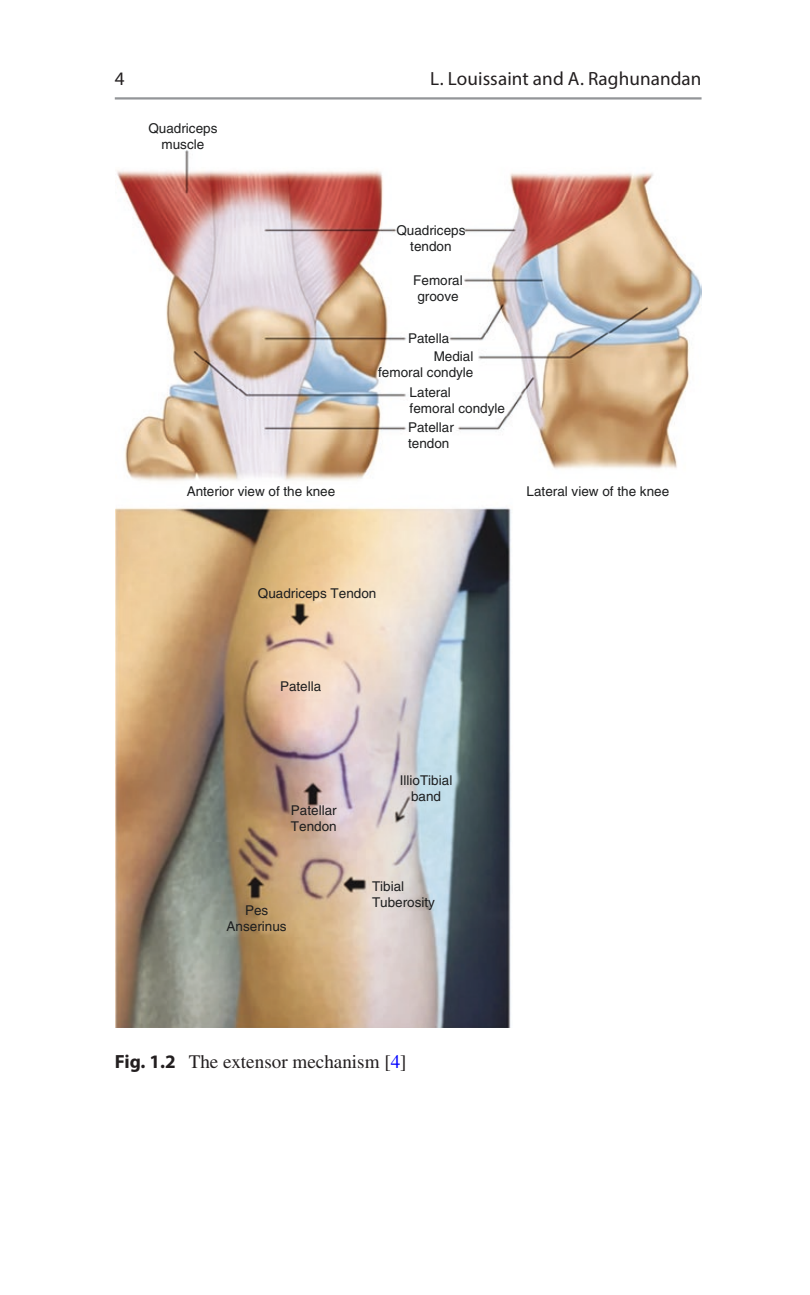
<style>
.page{position:relative;width:810px;height:1295px;background:#fff}
.page>*{position:absolute;margin:0;border:0;box-sizing:border-box;transform-origin:0 0}
.t1{font:19.12px "Times LT Std";color:#231f20}
.t2{font:19.12px "Myriad Pro";letter-spacing:.005em;color:#231f20}
.t3{font:13.5px/16.2px "Helvetica 2";color:#1d1e1f;text-align:center}
.s1{font-family:"Myriad Pro";font-weight:700}
.s2{color:#00f}
</style>
<div class="page">
<img style="left:115px;top:150px;width:586px;height:878px">
<hr style="left:115px;top:97px;width:587px;height:3px;background:#939598">
<h1 class="t2" style="left:115px;top:66px;width:11px">4</h1>
<p class="t3" style="left:148px;top:120px;width:71px">Quadriceps muscle</p>
<h1 class="t2" style="left:430px;top:66px;width:273px">L. Louissaint and A. Raghunandan</h1>
<p class="t3" style="left:396px;top:222px;width:71px">Quadriceps tendon</p>
<p class="t3" style="left:413px;top:272px;width:51px">Femoral groove</p>
<p class="t3" style="left:434px;top:330px;width:41px;line-height:17.6px;text-align:left;text-indent:-26px">Patella<br>Medial</p>
<p class="t3" style="left:410px;top:362px;width:65px;line-height:20.2px;text-align:left;text-indent:-31px">femoral condyle<br>Lateral</p>
<p class="t3" style="left:408px;top:399px;width:98px;line-height:18.9px;text-align:left">femoral condyle<br>Patellar</p>
<p class="t3" style="left:408px;top:435px;width:43px">tendon</p>
<p class="t3" style="left:187px;top:483px;width:150px">Anterior view of the knee</p>
<p class="t3" style="left:527px;top:483px;width:144px">Lateral view of the knee</p>
<p class="t3" style="left:258px;top:585px;width:120px">Quadriceps Tendon</p>
<p class="t3" style="left:280px;top:678px;width:43px">Patella</p>
<p class="t3" style="left:291px;top:802px;width:47px;text-align:left">Patellar<br>Tendon</p>
<p class="t3" style="left:227px;top:902px;width:62px">Pes<br>Anserinus</p>
<p class="t3" style="left:400px;top:771px;width:54px">IllioTibial band</p>
<p class="t3" style="left:372px;top:878px;width:65px;text-align:left">Tibial<br>Tuberosity</p>
<p class="t1" style="left:115px;top:1050px;width:293px"><span class="s1">Fig. 1.2</span> The extensor mechanism [<span class="s2">4</span>]</p>
</div>
